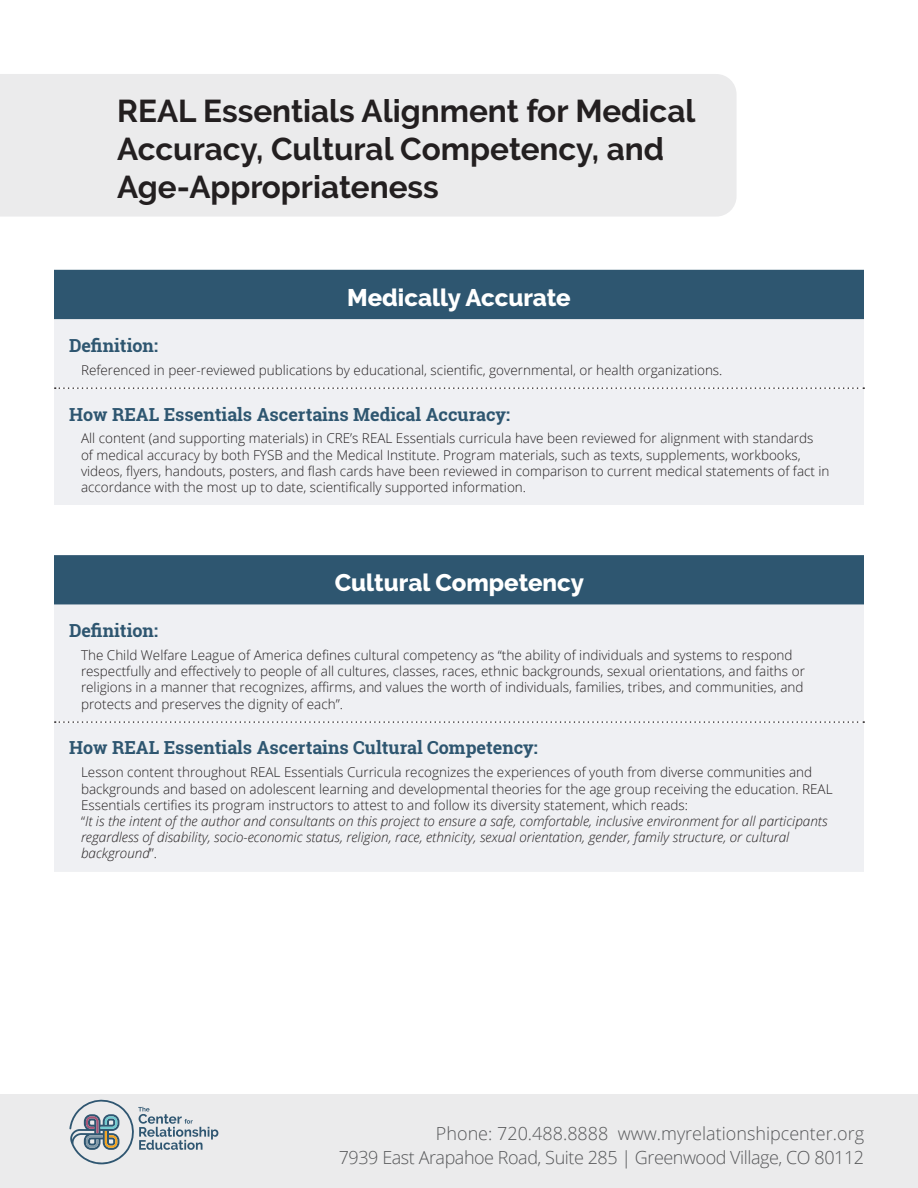
<style>
.page{position:relative;width:918px;height:1188px;background:#fff}
.page>*{position:absolute;margin:0;border:0;box-sizing:border-box;transform-origin:0 0}
.t1{font:700 31.5px/37.8px "Raleway";color:#231f20}
.RE_Advance_Alignment{font:800 24px "Raleway";color:#fff}
.Characteristic{font:700 18px "Roboto Slab";color:#2e5670}
.t2{font:300 18px/24px "Open Sans";letter-spacing:-.025em;color:#57585a;text-align:right}
.RE_Advance_Alignment-2{font:300 13.5px/16.2px "Open Sans";color:#231f20}
.RE_Advance_Alignment-3{font:italic 300 13.5px/16.2px "Open Sans";color:#231f20}
.s1{font-style:normal}
</style>
<div class="page">
<div style="left:0;top:1094px;width:918px;height:94px;background:#ebebec"></div>
<svg style="left:69px;top:1100px;width:149px;height:64px"></svg>
<div style="left:54px;top:270px;width:810px;height:49px;background:#2e5670"></div>
<svg style="left:54px;top:319px;width:810px;height:553px;fill:#eff0f3"></svg>
<div style="left:54px;top:506px;width:810px;height:49px;background:#fff"></div>
<svg style="left:55px;top:387px;width:809px;height:2px"></svg>
<svg style="left:55px;top:721px;width:809px;height:2px"></svg>
<div style="left:0;top:74px;width:737px;height:143px;background:#ebebec"></div>
<p class="t1" style="left:117px;top:92px;width:580px">REAL Essentials Alignment for Medical<br>Accuracy, Cultural Competency, and<br>Age-Appropriateness</p>
<p class="RE_Advance_Alignment" style="left:347px;top:284px;width:225px">Medically Accurate</p>
<p class="Characteristic" style="left:69px;top:333px;width:91px">Definition:</p>
<p class="RE_Advance_Alignment-2" style="left:81px;top:361px;width:643px">Referenced in peer-reviewed publications by educational, scientific, governmental, or health organizations.</p>
<p class="Characteristic" style="left:69px;top:402px;width:443px">How REAL Essentials Ascertains Medical Accuracy:</p>
<p class="RE_Advance_Alignment-2" style="left:81px;top:430px;width:750px">All content (and supporting materials) in CRE’s REAL Essentials curricula have been reviewed for alignment with standards<br>of medical accuracy by both FYSB and the Medical Institute. Program materials, such as texts, supplements, workbooks, videos, flyers, handouts, posters, and flash cards have been reviewed in comparison to current medical statements of fact in accordance with the most up to date, scientifically supported information.</p>
<p class="RE_Advance_Alignment" style="left:335px;top:569px;width:251px">Cultural Competency</p>
<p class="Characteristic" style="left:69px;top:618px;width:91px">Definition:</p>
<p class="RE_Advance_Alignment-2" style="left:81px;top:647px;width:725px">The Child Welfare League of America defines cultural competency as “the ability of individuals and systems to respond respectfully and effectively to people of all cultures, classes, races, ethnic backgrounds, sexual orientations, and faiths or religions in a manner that recognizes, affirms, and values the worth of individuals, families, tribes, and communities, and protects and preserves the dignity of each”.</p>
<p class="Characteristic" style="left:69px;top:736px;width:470px">How REAL Essentials Ascertains Cultural Competency:</p>
<p class="RE_Advance_Alignment-2" style="left:81px;top:764px;width:753px">Lesson content throughout REAL Essentials Curricula recognizes the experiences of youth from diverse communities and backgrounds and based on adolescent learning and developmental theories for the age group receiving the education. REAL<br>Essentials certifies its program instructors to attest to and follow its diversity statement, which reads:</p>
<p class="RE_Advance_Alignment-3" style="left:81px;top:813px;width:748px"><span class="s1">“</span>It is the intent of the author and consultants on this project to ensure a safe, comfortable, inclusive environment for all participants regardless of disability, socio-economic status, religion, race, ethnicity, sexual orientation, gender, family structure, or cultural background<span class="s1">”.</span></p>
<h3 class="t2" style="left:339px;top:1121px;width:527px">Phone: 720.488.8888 www.myrelationshipcenter.org<br>7939 East Arapahoe Road, Suite 285 | Greenwood Village, CO 80112</h3>
</div>
